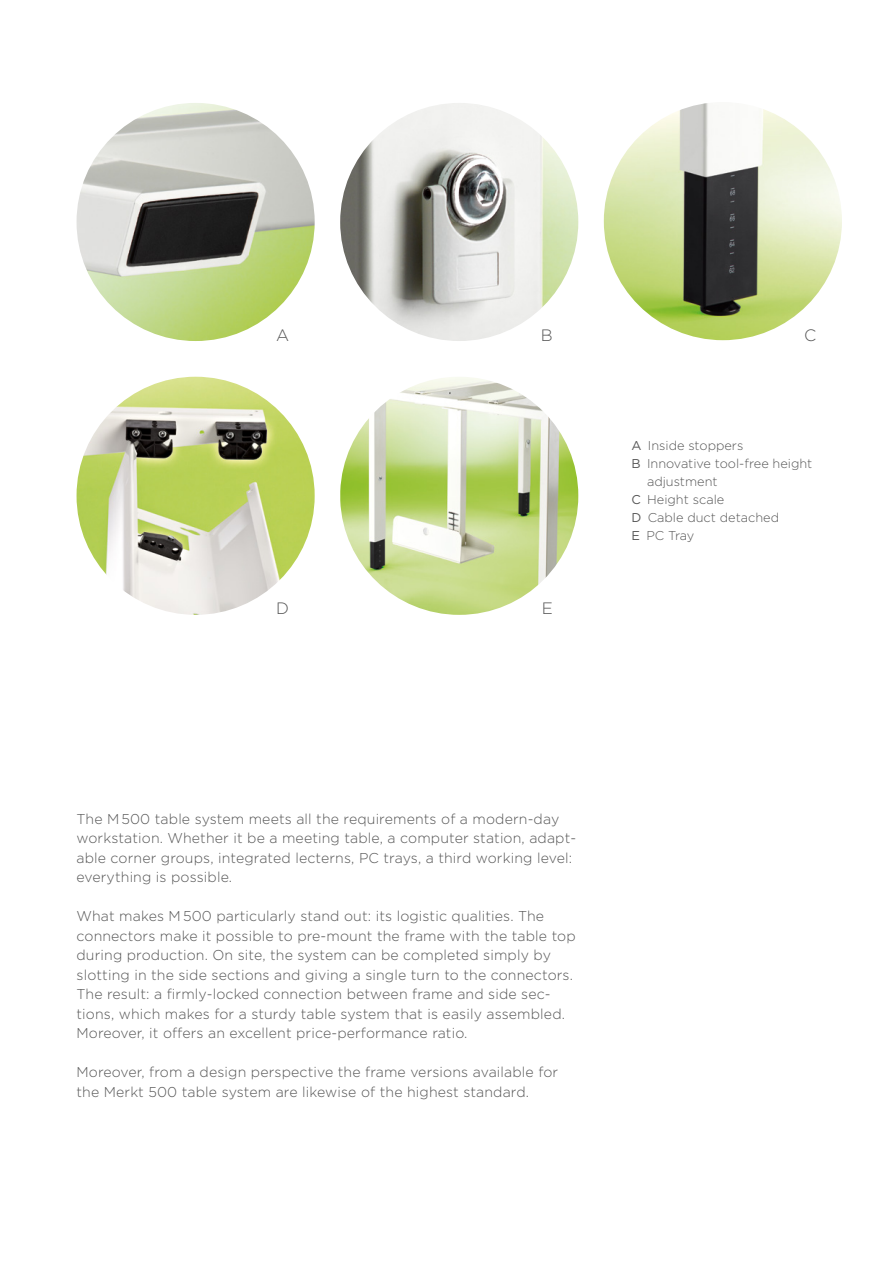
<style>
.page{position:relative;width:893px;height:1263px;background:#fff}
.page>*{position:absolute;margin:0;border:0;box-sizing:border-box;transform-origin:0 0}
.t1{font:300 16.5px "Gotham";color:#565656}
.t2{font:300 14.25px/19.5px "Gotham";letter-spacing:.01em;color:#565656}
.t3{font:300 12.75px "Gotham";color:#565656}
.s1{font-weight:400}
</style>
<div class="page">
<img style="left:604px;top:102px;width:238px;height:238px;border-radius:119px">
<img style="left:340px;top:377px;width:238px;height:238px;border-radius:118px">
<img style="left:340px;top:103px;width:238px;height:238px;border-radius:119px">
<img style="left:77px;top:103px;width:238px;height:238px;border-radius:119px">
<img style="left:77px;top:377px;width:238px;height:238px;border-radius:119px">
<p class="t1" style="left:276px;top:325px;width:15px">A</p>
<p class="t1" style="left:541px;top:325px;width:13px">B</p>
<p class="t1" style="left:804px;top:325px;width:14px">C</p>
<p class="t1" style="left:276px;top:598px;width:14px">D</p>
<p class="t1" style="left:542px;top:598px;width:13px">E</p>
<p class="t3" style="left:631px;top:437px;width:113px"><span class="s1">A</span> Inside stoppers</p>
<p class="t3" style="left:631px;top:455px;width:182px"><span class="s1">B</span> Innovative tool-free height</p>
<p class="t3" style="left:647px;top:473px;width:72px">adjustment</p>
<p class="t3" style="left:631px;top:491px;width:94px"><span class="s1">C</span> Height scale</p>
<p class="t3" style="left:631px;top:509px;width:149px"><span class="s1">D</span> Cable duct detached</p>
<p class="t3" style="left:631px;top:527px;width:64px"><span class="s1">E</span> PC Tray</p>
<p class="t2" style="left:77px;top:808px;width:501px">The M 500 table system meets all the requirements of a modern-day workstation. Whether it be a meeting table, a computer station, adapt&shy;able corner groups, integrated lecterns, PC trays, a third working level: everything is possible.</p>
<p class="t2" style="left:77px;top:906px;width:501px">What makes M 500 particularly stand out: its logistic qualities. The connectors make it possible to pre-mount the frame with the table top during production. On site, the system can be completed simply by slotting in the side sections and giving a single turn to the connectors.<br>The result: a firmly-locked connection between frame and side sec&shy;tions, which makes for a sturdy table system that is easily assembled.<br>Moreover, it offers an excellent price-performance ratio.</p>
<p class="t2" style="left:77px;top:1062px;width:483px">Moreover, from a design perspective the frame versions available for the Merkt 500 table system are likewise of the highest standard.</p>
</div>
